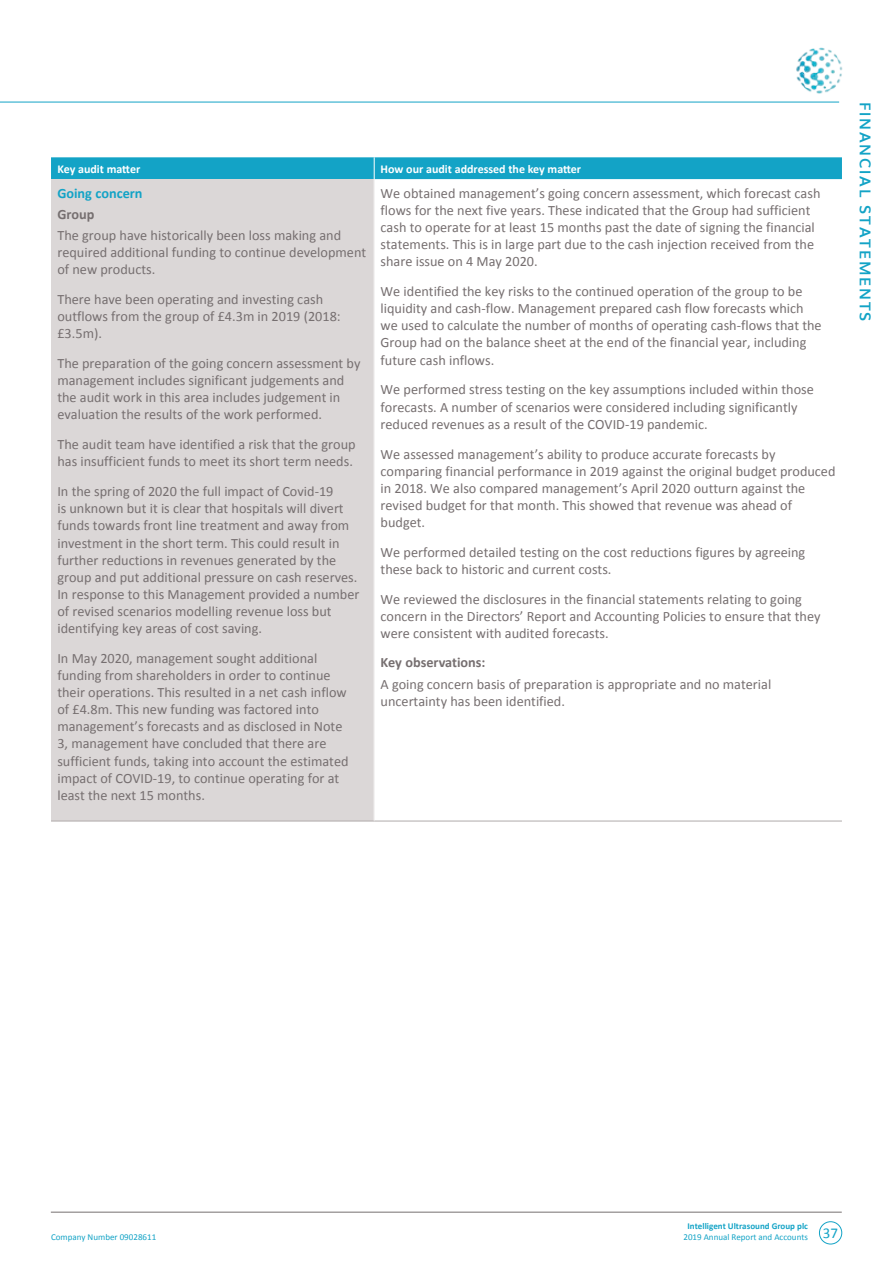
<style>
.page{position:relative;width:893px;height:1263px;background:#fff}
.page>*{position:absolute;margin:0;border:0;box-sizing:border-box;transform-origin:0 0}
.t1{font:700 15px "Muli";letter-spacing:.12em;color:#13a3c6}
.t2{font:15px "Calibri";color:#13a3c6}
.TEXT_TABLE{font:14.25px/17.1px "Calibri";color:#766f70}
.HEADING_2{font:700 14.25px "Calibri";color:#766f70}
.HEADING_2-2{font:700 14.25px "Calibri";color:#13a3c6}
.TABLE_heading_RULE{font:700 12px "Calibri";color:#fff}
.t3{font:9px "Calibri";color:#13a3c6}
.t4{font:700 9px "Calibri";color:#13a3c6}
</style>
<div class="page">
<hr style="left:51px;top:1212px;width:791px;height:1px;background:#766f70">
<div style="left:819px;top:1221px;width:23px;height:23px;border:1px solid #13a3c6;border-radius:50%"></div>
<img style="left:796px;top:47px;width:47px;height:47px">
<hr style="left:0;top:102px;width:839px;height:1px;background:#13a3c6">
<div style="left:51px;top:179px;width:323px;height:642px;background:#dbd7d7"></div>
<hr style="left:51px;top:821px;width:323px;height:1px;background:#b0aaaa">
<hr style="left:374px;top:821px;width:468px;height:1px;background:#b0aaaa">
<div style="left:51px;top:157px;width:791px;height:22px;background:#13a3c6"></div>
<p class="TABLE_heading_RULE" style="left:57px;top:161px;width:84px">Key audit matter</p>
<p class="TABLE_heading_RULE" style="left:381px;top:161px;width:202px">How our audit addressed the key matter</p>
<p class="HEADING_2-2" style="left:57px;top:184px;width:87px">Going concern</p>
<p class="HEADING_2" style="left:57px;top:205px;width:38px">Group</p>
<p class="TEXT_TABLE" style="left:57px;top:226px;width:310px">The group have historically been loss making and required additional funding to continue development of new products.</p>
<p class="TEXT_TABLE" style="left:57px;top:290px;width:285px">There have been operating and investing cash outflows from the group of £4.3m in 2019 (2018: £3.5m).</p>
<p class="TEXT_TABLE" style="left:57px;top:354px;width:305px">The preparation of the going concern assessment by management includes significant judgements and the audit work in this area includes judgement in evaluation the results of the work performed.</p>
<p class="TEXT_TABLE" style="left:57px;top:435px;width:300px">The audit team have identified a risk that the group has insufficient funds to meet its short term needs.</p>
<p class="TEXT_TABLE" style="left:57px;top:482px;width:304px">In the spring of 2020 the full impact of Covid-19<br>is unknown but it is clear that hospitals will divert funds towards front line treatment and away from investment in the short term. This could result in further reductions in revenues generated by the group and put additional pressure on cash reserves.<br>In response to this Management provided a number of revised scenarios modelling revenue loss but identifying key areas of cost saving.</p>
<p class="TEXT_TABLE" style="left:57px;top:649px;width:293px">In May 2020, management sought additional funding from shareholders in order to continue their operations. This resulted in a net cash inflow of £4.8m. This new funding was factored into management’s forecasts and as disclosed in Note 3, management have concluded that there are sufficient funds, taking into account the estimated impact of COVID-19, to continue operating for at least the next 15 months.</p>
<p class="TEXT_TABLE" style="left:381px;top:184px;width:441px">We obtained management’s going concern assessment, which forecast cash flows for the next five years. These indicated that the Group had sufficient cash to operate for at least 15 months past the date of signing the financial statements. This is in large part due to the cash injection received from the share issue on 4 May 2020.</p>
<p class="TEXT_TABLE" style="left:381px;top:282px;width:443px">We identified the key risks to the continued operation of the group to be liquidity and cash-flow. Management prepared cash flow forecasts which we used to calculate the number of months of operating cash-flows that the Group had on the balance sheet at the end of the financial year, including future cash inflows.</p>
<p class="TEXT_TABLE" style="left:381px;top:380px;width:435px">We performed stress testing on the key assumptions included within those forecasts. A number of scenarios were considered including significantly reduced revenues as a result of the COVID-19 pandemic.</p>
<p class="TEXT_TABLE" style="left:381px;top:445px;width:456px">We assessed management’s ability to produce accurate forecasts by comparing financial performance in 2019 against the original budget produced in 2018. We also compared management’s April 2020 outturn against the revised budget for that month. This showed that revenue was ahead of budget.</p>
<p class="TEXT_TABLE" style="left:381px;top:543px;width:426px">We performed detailed testing on the cost reductions figures by agreeing these back to historic and current costs.</p>
<p class="TEXT_TABLE" style="left:381px;top:590px;width:442px">We reviewed the disclosures in the financial statements relating to going concern in the Directors’ Report and Accounting Policies to ensure that they were consistent with audited forecasts.</p>
<p class="HEADING_2" style="left:381px;top:654px;width:106px">Key observations:</p>
<p class="TEXT_TABLE" style="left:381px;top:675px;width:392px">A going concern basis of preparation is appropriate and no material uncertainty has been identified.</p>
<p class="t1" style="left:877px;top:102px;width:221px;rotate:90deg">FINANCIAL STATEMENTS</p>
<p class="t4" style="left:688px;top:1220px;width:122px">Intelligent Ultrasound Group plc</p>
<p class="t3" style="left:51px;top:1231px;width:107px">Company Number 09028611</p>
<p class="t3" style="left:683px;top:1231px;width:126px">2019 Annual Report and Accounts</p>
<p class="t2" style="left:823px;top:1223px;width:17px">37</p>
</div>
